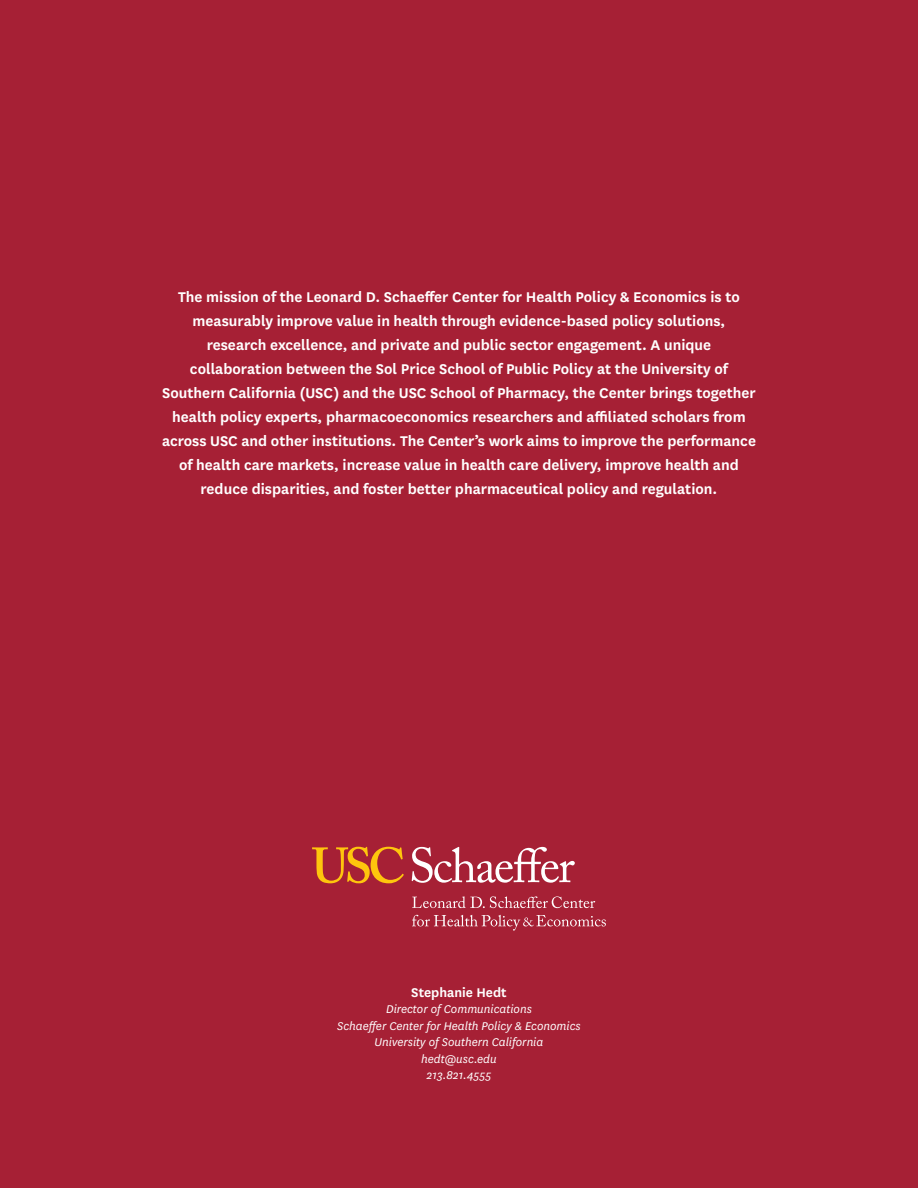
<style>
.page{position:relative;width:918px;height:1188px;background:#a62035}
.page>*{position:absolute;margin:0;border:0;box-sizing:border-box;transform-origin:0 0}
.t1{font:600 16.5px/24px "National";color:#fff;text-align:center}
.t2{font:600 14.85px "National";color:#fff}
.t3{font:italic 13.2px "National";color:#fff}
</style>
<div class="page">
<svg style="left:312px;top:847px;width:92px;height:36px;background:#c25527"></svg>
<svg style="left:412px;top:847px;width:163px;height:36px"></svg>
<svg style="left:412px;top:896px;width:183px;height:12px;background:#b84d5e"></svg>
<svg style="left:412px;top:915px;width:194px;height:16px;background:#b34254"></svg>
<p class="t1" style="left:162px;top:284px;width:596px">The mission of the Leonard D. Schaeffer Center for Health Policy &amp; Economics is to measurably improve value in health through evidence-based policy solutions, research excellence, and private and public sector engagement. A unique collaboration between the Sol Price School of Public Policy at the University of Southern California (USC) and the USC School of Pharmacy, the Center brings together health policy experts, pharmacoeconomics researchers and affiliated scholars from across USC and other institutions. The Center’s work aims to improve the performance of health care markets, increase value in health care delivery, improve health and reduce disparities, and foster better pharmaceutical policy and regulation.</p>
<p class="t2" style="left:411px;top:982px;width:97px">Stephanie Hedt</p>
<p class="t3" style="left:386px;top:1001px;width:147px">Director of Communications</p>
<p class="t3" style="left:337px;top:1018px;width:245px">Schaeffer Center for Health Policy &amp; Economics</p>
<p class="t3" style="left:375px;top:1034px;width:170px">University of Southern California</p>
<p class="t3" style="left:421px;top:1050px;width:77px">hedt@usc.edu</p>
<p class="t3" style="left:427px;top:1067px;width:66px">213.821.4555</p>
</div>
